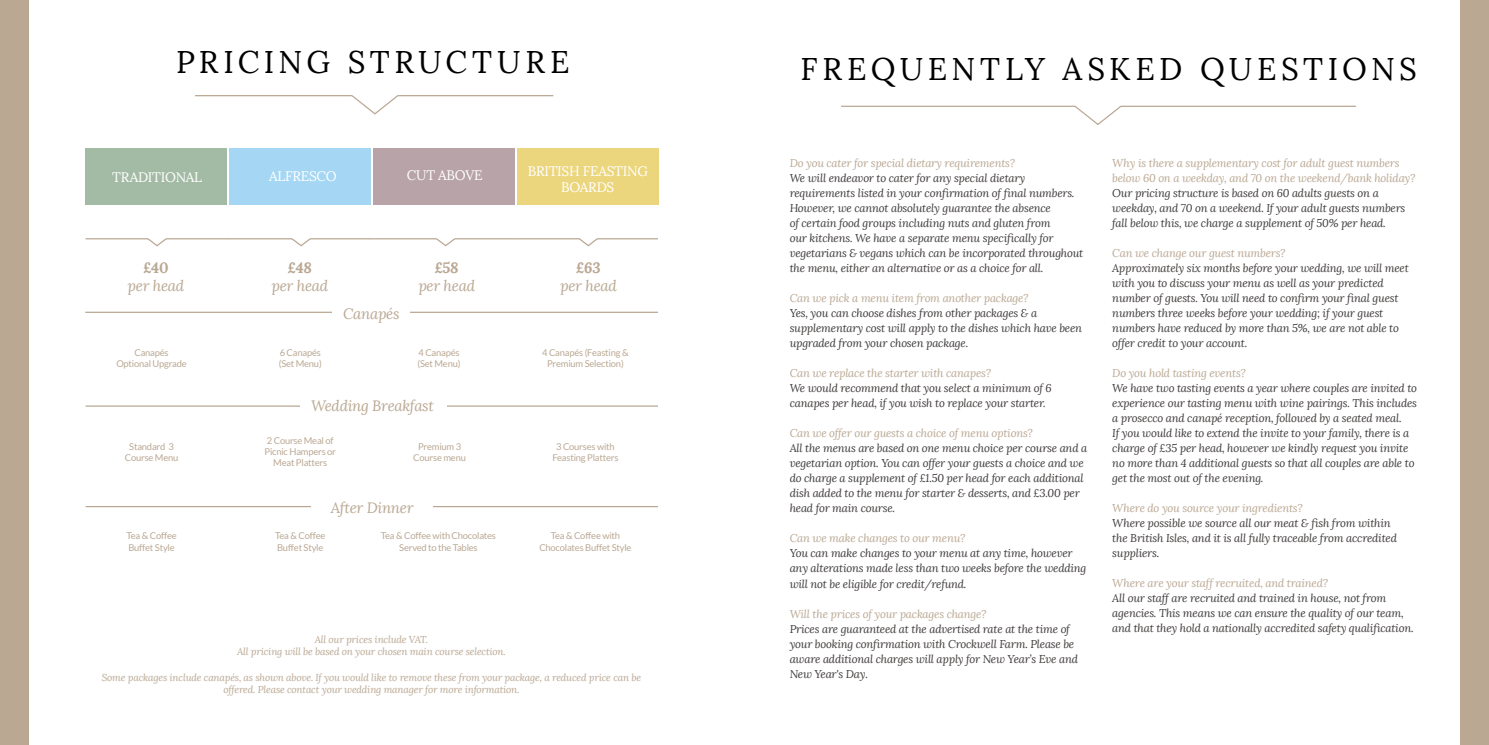
<style>
.page{position:relative;width:1489px;height:745px;background:#fff}
.page>*{position:absolute;margin:0;border:0;box-sizing:border-box;transform-origin:0 0}
.t1{font:31.25px "Lora";letter-spacing:.14em;color:#000}
.t2{font:italic 15px "Lora";letter-spacing:-.02em;color:#baa893}
.t3{font:italic 700 15px "Lora";color:#baa893}
.t4{font:700 15px "Lora";color:#baa893}
.t5{font:13.75px/15.6px "Lora";letter-spacing:-.02em;color:#fff;text-align:center}
.t6{font:italic 11.25px/15px "Lora";letter-spacing:-.02em;color:#3f3b3a}
.t7{font:italic 11.25px/15px "Lora";letter-spacing:-.02em;color:#baa893}
.t8{font:italic 10px/12.5px "Lora";letter-spacing:-.02em;color:#baa893;text-align:center}
.t9{font:9.38px/11.2px "Lato";letter-spacing:-.02em;color:#baa893;text-align:center}
</style>
<div class="page">
<hr style="left:85px;top:311px;width:573px;height:2px;background:#baa893">
<hr style="left:86px;top:405px;width:572px;height:1px;background:#baa893">
<div style="left:301px;top:397px;width:146px;height:27px;background:#fff"></div>
<hr style="left:86px;top:505px;width:572px;height:2px;background:#baa893">
<div style="left:311px;top:492px;width:122px;height:27px;background:#fff"></div>
<div style="left:332px;top:299px;width:78px;height:26px;background:#fff"></div>
<svg style="left:195px;top:95px;width:359px;height:20px"></svg>
<div style="left:373px;top:148px;width:142px;height:56px;background:#b8a3a8"></div>
<div style="left:229px;top:148px;width:142px;height:56px;background:#a5d7f4"></div>
<div style="left:85px;top:148px;width:142px;height:56px;background:#a3bba5"></div>
<div style="left:517px;top:148px;width:141px;height:56px;background:#ebd67d"></div>
<svg style="left:122px;top:507px;width:57px;height:1px"></svg>
<svg style="left:271px;top:507px;width:40px;height:1px"></svg>
<svg style="left:536px;top:505px;width:98px;height:3px"></svg>
<svg style="left:433px;top:505px;width:66px;height:3px"></svg>
<svg style="left:114px;top:311px;width:76px;height:96px"></svg>
<svg style="left:260px;top:311px;width:72px;height:96px"></svg>
<svg style="left:414px;top:311px;width:49px;height:95px"></svg>
<svg style="left:538px;top:311px;width:96px;height:96px"></svg>
<svg style="left:85px;top:238px;width:573px;height:9px"></svg>
<svg style="left:841px;top:105px;width:515px;height:20px"></svg>
<div style="left:0;top:0;width:28px;height:744px;background:#baa893"></div>
<div style="left:1460px;top:0;width:28px;height:744px;background:#baa893"></div>
<h1 class="t1" style="left:176px;top:43px;width:395px">PRICING STRUCTURE</h1>
<p class="t5" style="left:112px;top:169px;width:91px">TRADITIONAL</p>
<p class="t5" style="left:269px;top:168px;width:69px">ALFRESCO</p>
<p class="t5" style="left:407px;top:168px;width:77px">CUT ABOVE</p>
<p class="t5" style="left:528px;top:163px;width:121px">BRITISH FEASTING<br>BOARDS</p>
<h2 class="t4" style="left:143px;top:257px;width:27px">£40</h2>
<h2 class="t2" style="left:127px;top:277px;width:58px">per head</h2>
<h2 class="t3" style="left:288px;top:257px;width:26px">£48</h2>
<h2 class="t2" style="left:271px;top:277px;width:58px">per head</h2>
<h2 class="t2" style="left:343px;top:304px;width:58px">Canapés</h2>
<h2 class="t3" style="left:434px;top:257px;width:26px">£58</h2>
<h2 class="t2" style="left:418px;top:277px;width:58px">per head</h2>
<h2 class="t3" style="left:576px;top:257px;width:26px">£63</h2>
<h2 class="t2" style="left:560px;top:277px;width:58px">per head</h2>
<p class="t9" style="left:116px;top:346px;width:72px">Canapés<br>Optional Upgrade</p>
<p class="t9" style="left:279px;top:346px;width:45px;text-align:left">6 Canapés (Set Menu)</p>
<p class="t9" style="left:417px;top:346px;width:45px;text-align:left">4 Canapés (Set Menu)</p>
<p class="t9" style="left:542px;top:346px;width:88px">4 Canapés (Feasting &amp;<br>Premium Selection)</p>
<p class="t9" style="left:125px;top:440px;width:55px">Standard 3<br>Course Menu</p>
<h2 class="t2" style="left:311px;top:396px;width:124px">Wedding Breakfast</h2>
<p class="t9" style="left:264px;top:434px;width:73px">2 Course Meal of<br>Picnic Hampers or<br>Meat Platters</p>
<p class="t9" style="left:413px;top:440px;width:54px">Premium 3<br>Course menu</p>
<p class="t9" style="left:552px;top:440px;width:68px">3 Courses with<br>Feasting Platters</p>
<h2 class="t2" style="left:331px;top:497px;width:84px">After Dinner</h2>
<p class="t9" style="left:126px;top:530px;width:52px;text-align:left">Tea &amp; Coffee<br>Buffet Style</p>
<p class="t9" style="left:275px;top:530px;width:52px;text-align:left">Tea &amp; Coffee<br>Buffet Style</p>
<p class="t9" style="left:381px;top:530px;width:117px">Tea &amp; Coffee with Chocolates<br>Served to the Tables</p>
<p class="t9" style="left:539px;top:530px;width:94px">Tea &amp; Coffee with<br>Chocolates Buffet Style</p>
<p class="t8" style="left:237px;top:633px;width:270px">All our prices include VAT.<br>All pricing will be based on your chosen main course selection.</p>
<p class="t8" style="left:102px;top:670px;width:541px">Some packages include canapés, as shown above. If you would like to remove these from your package, a reduced price can be offered. Please contact your wedding manager for more information.</p>
<h1 class="t1" style="left:800px;top:49px;width:617px">FREQUENTLY ASKED QUESTIONS</h1>
<p class="t7" style="left:789px;top:156px;width:227px">Do you cater for special dietary requirements?</p>
<p class="t6" style="left:789px;top:171px;width:295px">We will endeavor to cater for any special dietary requirements listed in your confirmation of final numbers.<br>However, we cannot absolutely guarantee the absence<br>of certain food groups including nuts and gluten from<br>our kitchens. We have a separate menu specifically for vegetarians &amp; vegans which can be incorporated throughout the menu, either an alternative or as a choice for all.</p>
<p class="t7" style="left:789px;top:291px;width:240px">Can we pick a menu item from another package?</p>
<p class="t6" style="left:789px;top:305px;width:294px">Yes, you can choose dishes from other packages &amp; a supplementary cost will apply to the dishes which have been upgraded from your chosen package.</p>
<p class="t7" style="left:789px;top:365px;width:203px">Can we replace the starter with canapes?</p>
<p class="t6" style="left:789px;top:380px;width:264px">We would recommend that you select a minimum of 6 canapes per head, if you wish to replace your starter.</p>
<p class="t7" style="left:789px;top:425px;width:245px">Can we offer our guests a choice of menu options?</p>
<p class="t6" style="left:789px;top:440px;width:299px">All the menus are based on one menu choice per course and a vegetarian option. You can offer your guests a choice and we do charge a supplement of £1.50 per head for each additional dish added to the menu for starter &amp; desserts, and £3.00 per head for main course.</p>
<p class="t7" style="left:789px;top:530px;width:177px">Can we make changes to our menu?</p>
<p class="t6" style="left:789px;top:545px;width:298px">You can make changes to your menu at any time, however any alterations made less than two weeks before the wedding will not be eligible for credit/refund.</p>
<p class="t7" style="left:789px;top:605px;width:198px">Will the prices of your packages change?</p>
<p class="t6" style="left:789px;top:620px;width:290px">Prices are guaranteed at the advertised rate at the time of your booking confirmation with Crockwell Farm. Please be aware additional charges will apply for New Year’s Eve and New Year's Day.</p>
<p class="t7" style="left:1112px;top:155px;width:305px">Why is there a supplementary cost for adult guest numbers below 60 on a weekday, and 70 on the weekend/bank holiday?</p>
<p class="t6" style="left:1112px;top:185px;width:294px">Our pricing structure is based on 60 adults guests on a weekday, and 70 on a weekend. If your adult guests numbers fall below this, we charge a supplement of 50% per head.</p>
<p class="t7" style="left:1112px;top:245px;width:175px">Can we change our guest numbers?</p>
<p class="t6" style="left:1112px;top:260px;width:298px">Approximately six months before your wedding, we will meet with you to discuss your menu as well as your predicted number of guests. You will need to confirm your final guest numbers three weeks before your wedding; if your guest numbers have reduced by more than 5%, we are not able to offer credit to your account.</p>
<p class="t7" style="left:1112px;top:365px;width:135px">Do you hold tasting events?</p>
<p class="t6" style="left:1112px;top:380px;width:306px">We have two tasting events a year where couples are invited to experience our tasting menu with wine pairings. This includes a prosecco and canapé reception, followed by a seated meal.<br>If you would like to extend the invite to your family, there is a charge of £35 per head, however we kindly request you invite no more than 4 additional guests so that all couples are able to get the most out of the evening.</p>
<p class="t7" style="left:1112px;top:500px;width:192px">Where do you source your ingredients?</p>
<p class="t6" style="left:1112px;top:515px;width:286px">Where possible we source all our meat &amp; fish from within the British Isles, and it is all fully traceable from accredited suppliers.</p>
<p class="t7" style="left:1112px;top:575px;width:217px">Where are your staff recruited, and trained?</p>
<p class="t6" style="left:1112px;top:590px;width:303px">All our staff are recruited and trained in house, not from agencies. This means we can ensure the quality of our team, and that they hold a nationally accredited safety qualification.</p>
</div>
